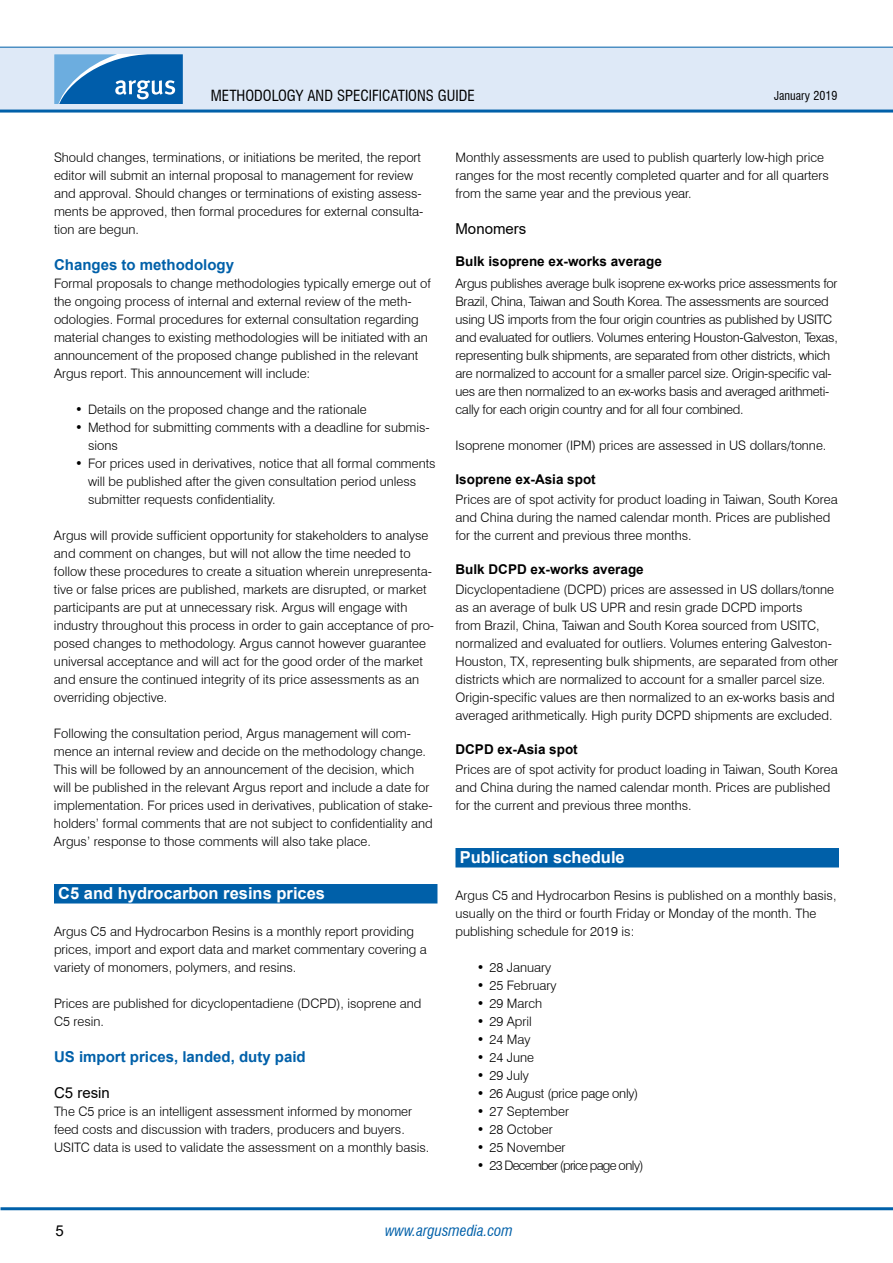
<style>
.page{position:relative;width:893px;height:1263px;background:#fff}
.page>*{position:absolute;margin:0;border:0;box-sizing:border-box;transform-origin:0 0}
.t1{font:700 16.5px "Arial";color:#fff}
.t2{font:700 15px "Arial";color:#0060a9}
.t3{font:condensed 15px "Swiss 721 BT";color:#000}
.t4{font:italic condensed 15px "Swiss 721 BT";color:#0060a9}
.t5{font:15px "Arial";color:#000}
.t6{font:700 13.5px "Arial";color:#000}
.t7{font:300 13.05px/18px "Swiss 721 BT";color:#000}
.t8{font:300 13.05px/18px "Swiss 721 BT";letter-spacing:-.02em;color:#000}
.t9{font:300 13.05px "Swiss 721 BT";letter-spacing:-.06em;color:#000}
.t10{font:condensed 12px "Swiss 721 BT";color:#000}
</style>
<div class="page">
<div style="left:0;top:47px;width:893px;height:64px;background:#dee9f7"></div>
<hr style="left:0;top:110px;width:893px;height:3px;background:#0060a9">
<hr style="left:0;top:47px;width:893px;height:1px;background:#0060a9">
<hr style="left:1px;top:1207px;width:892px;height:3px;background:#0060a9">
<svg style="left:54px;top:54px;width:129px;height:50px;background:#337fbe"></svg>
<div style="left:54px;top:884px;width:383px;height:19px;background:#0060a9"></div>
<div style="left:455px;top:848px;width:384px;height:19px;background:#0060a9"></div>
<p class="t3" style="left:211px;top:86px;width:265px">METHODOLOGY AND SPECIFICATIONS GUIDE</p>
<p class="t10" style="left:774px;top:88px;width:65px">JANUARY 2019</p>
<p class="t7" style="left:54px;top:148px;width:371px">Should changes, terminations, or initiations be merited, the report editor will submit an internal proposal to management for review and approval. Should changes or terminations of existing assess&shy;ments be approved, then formal procedures for external consulta&shy;tion are begun.</p>
<p class="t2" style="left:54px;top:254px;width:182px">Changes to methodology</p>
<p class="t7" style="left:54px;top:274px;width:379px">Formal proposals to change methodologies typically emerge out of the ongoing process of internal and external review of the meth&shy;odologies. Formal procedures for external consultation regarding material changes to existing methodologies will be initiated with an announcement of the proposed change published in the relevant Argus report. This announcement will include:</p>
<p class="t7" style="left:75px;top:400px;width:293px">• Details on the proposed change and the rationale</p>
<p class="t7" style="left:88px;top:418px;width:343px;text-indent:-13px">• Method for submitting comments with a deadline for submis&shy;sions</p>
<p class="t7" style="left:88px;top:454px;width:349px;text-indent:-13px">• For prices used in derivatives, notice that all formal comments will be published after the given consultation period unless submitter requests confidentiality.</p>
<p class="t7" style="left:54px;top:526px;width:382px">Argus will provide sufficient opportunity for stakeholders to analyse and comment on changes, but will not allow the time needed to follow these procedures to create a situation wherein unrepresenta&shy;tive or false prices are published, markets are disrupted, or market participants are put at unnecessary risk. Argus will engage with industry throughout this process in order to gain acceptance of pro&shy;posed changes to methodology. Argus cannot however guarantee universal acceptance and will act for the good order of the market and ensure the continued integrity of its price assessments as an overriding objective.</p>
<p class="t7" style="left:54px;top:724px;width:380px">Following the consultation period, Argus management will com&shy;mence an internal review and decide on the methodology change.<br>This will be followed by an announcement of the decision, which will be published in the relevant Argus report and include a date for implementation. For prices used in derivatives, publication of stake&shy;holders’ formal comments that are not subject to confidentiality and Argus’ response to those comments will also take place.</p>
<p class="t1" style="left:58px;top:882px;width:268px">C5 and hydrocarbon resins prices</p>
<p class="t7" style="left:54px;top:922px;width:374px">Argus C5 and Hydrocarbon Resins is a monthly report providing prices, import and export data and market commentary covering a variety of monomers, polymers, and resins.</p>
<p class="t7" style="left:54px;top:994px;width:369px">Prices are published for dicyclopentadiene (DCPD), isoprene and<br>C5 resin.</p>
<p class="t2" style="left:54px;top:1046px;width:253px">US import prices, landed, duty paid</p>
<p class="t5" style="left:54px;top:1082px;width:57px">C5 resin</p>
<p class="t7" style="left:54px;top:1102px;width:377px">The C5 price is an intelligent assessment informed by monomer feed costs and discussion with traders, producers and buyers.<br>USITC data is used to validate the assessment on a monthly basis.</p>
<p class="t7" style="left:455px;top:148px;width:375px">Monthly assessments are used to publish quarterly low-high price ranges for the most recently completed quarter and for all quarters from the same year and the previous year.</p>
<p class="t5" style="left:455px;top:218px;width:72px">Monomers</p>
<p class="t6" style="left:455px;top:252px;width:208px">Bulk isoprene ex-works average</p>
<p class="t8" style="left:455px;top:274px;width:384px">Argus publishes average bulk isoprene ex-works price assessments for Brazil, China, Taiwan and South Korea. The assessments are sourced using US imports from the four origin countries as published by USITC and evaluated for outliers. Volumes entering Houston-Galveston, Texas, representing bulk shipments, are separated from other districts, which are normalized to account for a smaller parcel size. Origin-specific val&shy;ues are then normalized to an ex-works basis and averaged arithmeti&shy;cally for each origin country and for all four combined.</p>
<p class="t7" style="left:455px;top:436px;width:372px">Isoprene monomer (IPM) prices are assessed in US dollars/tonne.</p>
<p class="t6" style="left:455px;top:470px;width:142px">Isoprene ex-Asia spot</p>
<p class="t7" style="left:455px;top:490px;width:384px">Prices are of spot activity for product loading in Taiwan, South Korea and China during the named calendar month. Prices are published for the current and previous three months.</p>
<p class="t6" style="left:455px;top:560px;width:190px">Bulk DCPD ex-works average</p>
<p class="t7" style="left:455px;top:580px;width:384px">Dicyclopentadiene (DCPD) prices are assessed in US dollars/tonne as an average of bulk US UPR and resin grade DCPD imports<br>from Brazil, China, Taiwan and South Korea sourced from USITC, normalized and evaluated for outliers. Volumes entering Galveston-Houston, TX, representing bulk shipments, are separated from other districts which are normalized to account for a smaller parcel size.<br>Origin-specific values are then normalized to an ex-works basis and averaged arithmetically. High purity DCPD shipments are excluded.</p>
<p class="t6" style="left:455px;top:740px;width:124px">DCPD ex-Asia spot</p>
<p class="t7" style="left:455px;top:760px;width:384px">Prices are of spot activity for product loading in Taiwan, South Korea and China during the named calendar month. Prices are published for the current and previous three months.</p>
<p class="t1" style="left:460px;top:846px;width:167px">Publication schedule</p>
<p class="t7" style="left:455px;top:886px;width:383px">Argus C5 and Hydrocarbon Resins is published on a monthly basis, usually on the third or fourth Friday or Monday of the month. The publishing schedule for 2019 is:</p>
<p class="t7" style="left:477px;top:958px;width:76px">• 28 January</p>
<p class="t7" style="left:477px;top:976px;width:81px">• 25 February</p>
<p class="t7" style="left:477px;top:994px;width:67px">• 29 March</p>
<p class="t7" style="left:477px;top:1012px;width:57px">• 29 April</p>
<p class="t7" style="left:477px;top:1030px;width:55px">• 24 May</p>
<p class="t7" style="left:477px;top:1048px;width:59px">• 24 June</p>
<p class="t7" style="left:477px;top:1066px;width:54px">• 29 July</p>
<p class="t8" style="left:477px;top:1084px;width:163px">• 26 August (price page only)</p>
<p class="t7" style="left:477px;top:1102px;width:94px">• 27 September</p>
<p class="t7" style="left:477px;top:1120px;width:77px">• 28 October</p>
<p class="t7" style="left:477px;top:1138px;width:90px">• 25 November</p>
<p class="t9" style="left:477px;top:1157px;width:168px">• 23 December (price page only)</p>
<p class="t5" style="left:55px;top:1220px;width:10px">5</p>
<p class="t4" style="left:385px;top:1221px;width:129px">www.argusmedia.com</p>
</div>
